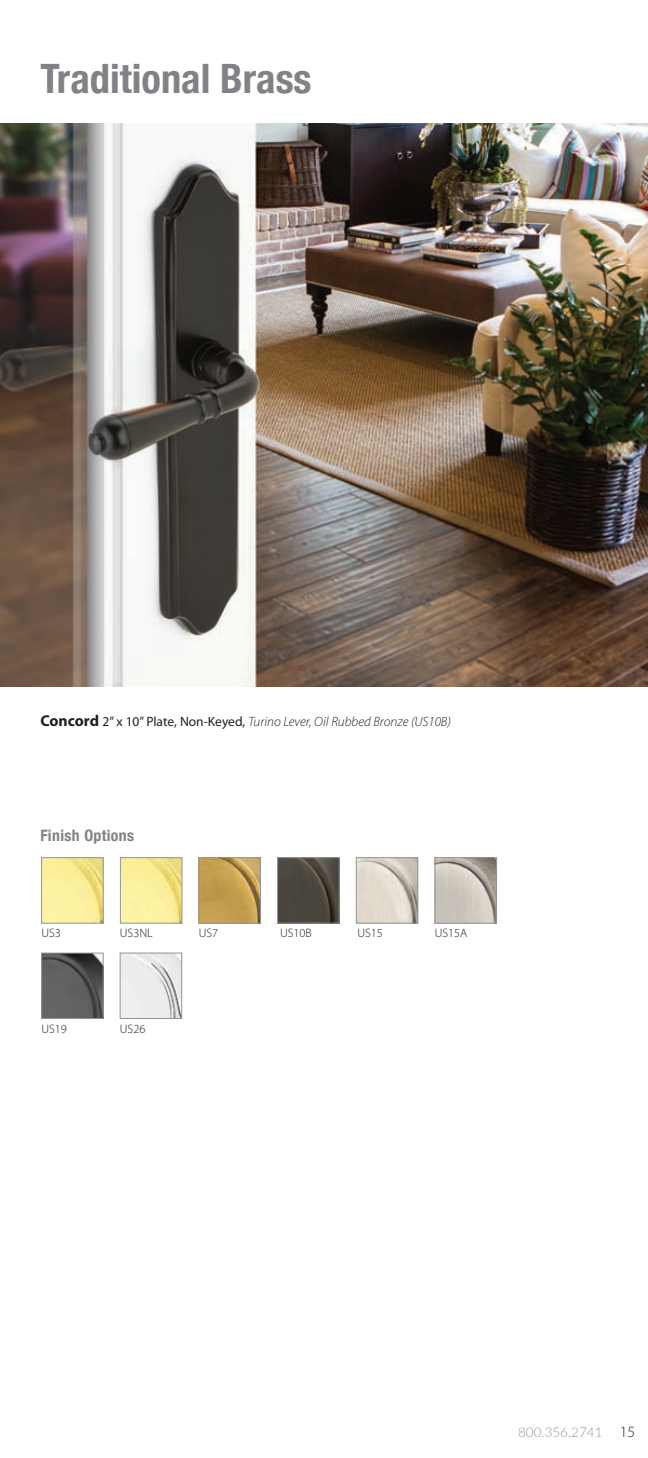
<style>
.page{position:relative;width:648px;height:1458px;background:#fff}
.page>*{position:absolute;margin:0;border:0;box-sizing:border-box;transform-origin:0 0}
.t1{font:700 condensed 40.5px "Helvetica Neue";color:#808285}
.t2{font:700 condensed 15.75px "Helvetica Neue";letter-spacing:.025em;color:#808285}
.t3{font:300 15.75px "Myriad Pro";color:#231f20}
.t4{font:italic 300 13.5px "Myriad Pro";color:#231f20}
.t5{font:300 13.5px "Lato";color:#939598}
.t6{font:300 12.38px "Myriad Pro";color:#231f20}
.s1{font-weight:700;font-style:normal;font-size:15.75px}
.s2{font-weight:400;font-style:normal}
.s3{font-family:"Myriad Pro";font-size:15.75px;color:#231f20}
</style>
<div class="page">
<img style="left:0;top:124px;width:648px;height:563px">
<img style="left:437px;top:859px;width:58px;height:62px">
<div style="left:435px;top:857px;width:62px;height:66px;border:1px solid #939598"></div>
<img style="left:201px;top:859px;width:58px;height:62px">
<div style="left:199px;top:857px;width:62px;height:66px;border:1px solid #939598"></div>
<img style="left:279px;top:859px;width:58px;height:62px">
<div style="left:277px;top:857px;width:62px;height:66px;border:1px solid #939598"></div>
<img style="left:358px;top:859px;width:58px;height:62px">
<div style="left:356px;top:857px;width:62px;height:66px;border:1px solid #939598"></div>
<img style="left:43px;top:859px;width:58px;height:62px">
<div style="left:41px;top:857px;width:62px;height:66px;border:1px solid #939598"></div>
<img style="left:43px;top:955px;width:58px;height:62px">
<div style="left:41px;top:953px;width:62px;height:66px;border:1px solid #939598"></div>
<img style="left:122px;top:859px;width:58px;height:62px">
<div style="left:120px;top:857px;width:62px;height:66px;border:1px solid #939598"></div>
<img style="left:122px;top:955px;width:58px;height:62px">
<div style="left:120px;top:953px;width:62px;height:66px;border:1px solid #939598"></div>
<p class="t1" style="left:40px;top:45px;width:273px">Traditional Brass</p>
<p class="t4" style="left:40px;top:714px;width:412px"><span class="s1">Concord</span> <span class="s2">2” x 10” Plate, Non-Keyed,</span> Turino Lever, Oil Rubbed Bronze (US10B)</p>
<p class="t2" style="left:40px;top:822px;width:95px">Finish Options</p>
<p class="t6" style="left:41px;top:926px;width:21px">US3</p>
<p class="t6" style="left:41px;top:1022px;width:27px">US19</p>
<p class="t6" style="left:120px;top:926px;width:34px">US3NL</p>
<p class="t6" style="left:120px;top:1022px;width:27px">US26</p>
<p class="t6" style="left:199px;top:926px;width:21px">US7</p>
<p class="t6" style="left:280px;top:926px;width:33px">US10B</p>
<p class="t6" style="left:358px;top:926px;width:27px">US15</p>
<p class="t6" style="left:435px;top:926px;width:34px">US15A</p>
<p class="t5" style="left:518px;top:1423px;width:111px">800.356.2741 <span class="s3">15</span></p>
<p class="t3" style="left:620px;top:1423px;width:17px">15</p>
</div>
